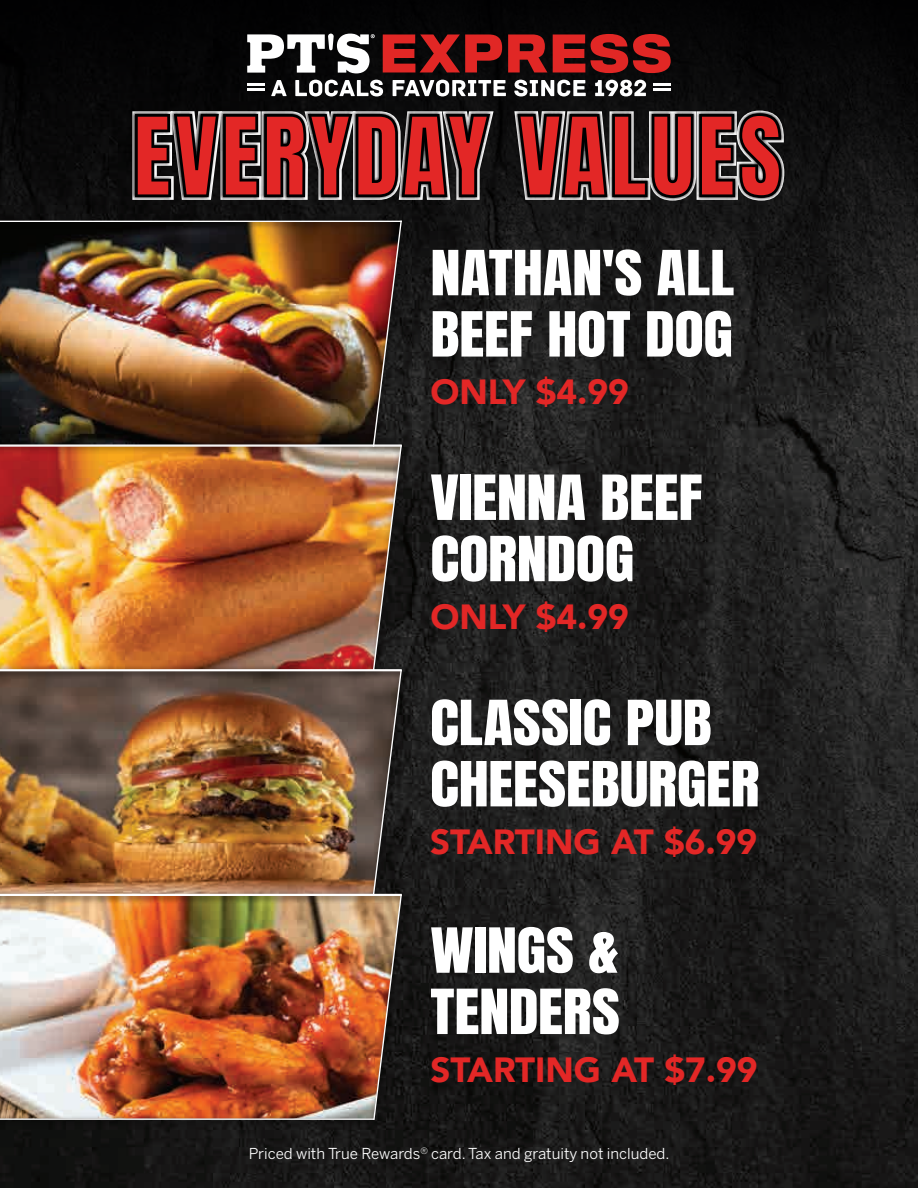
<style>
.page{position:relative;width:918px;height:1188px;background:#fff}
.page>*{position:absolute;margin:0;border:0;box-sizing:border-box;transform-origin:0 0}
.t1{font:52.95px/61.3px "Anton";letter-spacing:-.005em;color:#fff;scale:1.15 1}
.t2{font:900 34.95px "Avenir";color:#e32726}
.t3{font:15px "Benton Sans";color:#fff}
</style>
<div class="page">
<img style="left:0;top:390px;width:918px;height:798px">
<svg style="left:0;top:0;width:918px;height:390px;background:#111"></svg>
<img style="left:130px;top:108px;width:655px;height:93px">
<svg style="left:132px;top:111px;width:362px;height:89px;background:#8d3838"></svg>
<svg style="left:514px;top:111px;width:270px;height:90px;background:#8a3838"></svg>
<svg style="left:247px;top:34px;width:128px;height:39px"></svg>
<svg style="left:383px;top:34px;width:119px;height:38px;background:#8a1a19"></svg>
<svg style="left:508px;top:34px;width:39px;height:38px"></svg>
<svg style="left:553px;top:34px;width:118px;height:39px;background:#951c1b"></svg>
<svg style="left:247px;top:84px;width:18px;height:7px"></svg>
<svg style="left:271px;top:80px;width:16px;height:16px"></svg>
<svg style="left:295px;top:80px;width:88px;height:16px"></svg>
<svg style="left:393px;top:80px;width:113px;height:16px"></svg>
<svg style="left:514px;top:80px;width:72px;height:16px"></svg>
<svg style="left:595px;top:80px;width:51px;height:16px"></svg>
<svg style="left:653px;top:84px;width:18px;height:7px"></svg>
<img style="left:0;top:212px;width:412px;height:918px">
<hr style="left:0;top:221px;width:401px;height:1px;background:#fff">
<hr style="left:0;top:444px;width:401px;height:2px;background:#fff">
<hr style="left:0;top:445px;width:401px;height:2px;background:#fff">
<hr style="left:0;top:669px;width:401px;height:2px;background:#fff">
<hr style="left:0;top:894px;width:401px;height:1px;background:#fff">
<hr style="left:0;top:895px;width:401px;height:1px;background:#fff">
<hr style="left:0;top:1118px;width:374px;height:2px;background:#fff">
<img style="left:372px;top:220px;width:31px;height:901px">
<p class="t1" style="left:430px;top:246px;width:266px">NATHAN'S ALL<br>BEEF HOT DOG</p>
<p class="t2" style="left:430px;top:362px;width:200px">ONLY $4.99</p>
<p class="t1" style="left:430px;top:471px;width:238px">VIENNA BEEF<br>CORNDOG</p>
<p class="t2" style="left:430px;top:587px;width:200px">ONLY $4.99</p>
<p class="t1" style="left:430px;top:696px;width:288px">CLASSIC PUB<br>CHEESEBURGER</p>
<p class="t2" style="left:430px;top:812px;width:329px">STARTING AT $6.99</p>
<p class="t1" style="left:430px;top:924px;width:166px">WINGS &amp;<br>TENDERS</p>
<p class="t2" style="left:430px;top:1040px;width:329px">STARTING AT $7.99</p>
<p class="t3" style="left:249px;top:1145px;width:422px">Priced with True Rewards<sup>®</sup> card. Tax and gratuity not included.</p>
</div>
